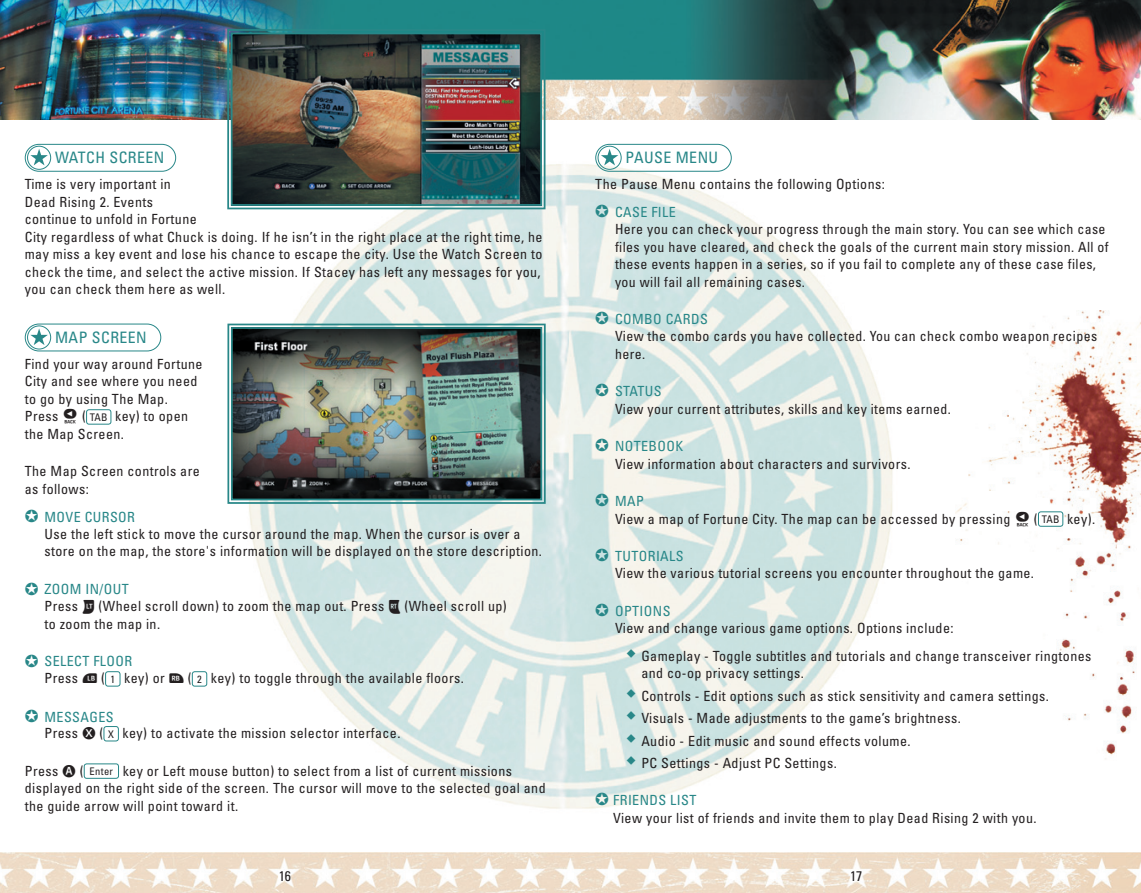
<style>
.page{position:relative;width:1141px;height:893px;background:#fff}
.page>*{position:absolute;margin:0;border:0;box-sizing:border-box;transform-origin:0 0}
.t1{font:condensed 15.75px "Univers";letter-spacing:.03em;color:#288788}
.t2{font:condensed 14px/17.5px "Univers";letter-spacing:.03em;color:#231f20}
.t3{font:condensed 14px/17.5px "Univers";letter-spacing:.03em;color:#288788}
.s1{font-size:10.5px}
.s2{color:#288788}
.s3{color:#231f20}
</style>
<div class="page">
<img style="left:249px;top:148px;width:644px;height:661px">
<img style="left:0;top:853px;width:1141px;height:40px">
<img style="left:0;top:0;width:1141px;height:119px">
<img style="left:956px;top:310px;width:185px;height:449px">
<div style="left:25px;top:144px;width:151px;height:28px;border:1px solid #288788;border-radius:14px"></div>
<svg style="left:30px;top:149px;width:18px;height:16px"></svg>
<div style="left:27px;top:146px;width:24px;height:24px;border:1px solid #288788;border-radius:50%"></div>
<div style="left:25px;top:324px;width:136px;height:27px;border:1px solid #288788;border-radius:14px"></div>
<svg style="left:30px;top:328px;width:18px;height:17px"></svg>
<div style="left:27px;top:325px;width:24px;height:24px;border:1px solid #288788;border-radius:50%"></div>
<div style="left:86px;top:409px;width:25px;height:15px;border:1px solid #288788;border-radius:2px"></div>
<div style="left:105px;top:671px;width:15px;height:15px;border:1px solid #288788;border-radius:2px"></div>
<div style="left:192px;top:671px;width:15px;height:15px;border:1px solid #288788;border-radius:2px"></div>
<div style="left:104px;top:726px;width:15px;height:15px;border:1px solid #288788;border-radius:2px"></div>
<div style="left:84px;top:764px;width:35px;height:14px;border:1px solid #288788;border-radius:2px"></div>
<img style="left:227px;top:323px;width:320px;height:182px">
<div style="left:231px;top:327px;width:311px;height:173px;border:2px solid #288788"></div>
<img style="left:226px;top:28px;width:320px;height:182px">
<div style="left:231px;top:33px;width:311px;height:173px;border:2px solid #288788"></div>
<div style="left:595px;top:144px;width:137px;height:28px;border:1px solid #288788;border-radius:14px"></div>
<svg style="left:601px;top:149px;width:17px;height:16px"></svg>
<div style="left:598px;top:146px;width:24px;height:24px;border:1px solid #288788;border-radius:50%"></div>
<div style="left:1038px;top:512px;width:25px;height:14px;background:#fff;border-radius:2px"></div>
<div style="left:1038px;top:512px;width:25px;height:14px;border:1px solid #288788;border-radius:2px"></div>
<svg style="left:389px;top:600px;width:11px;height:14px"></svg>
<svg style="left:1016px;top:511px;width:13px;height:15px"></svg>
<svg style="left:627px;top:649px;width:8px;height:8px"></svg>
<svg style="left:627px;top:688px;width:8px;height:9px"></svg>
<svg style="left:627px;top:711px;width:8px;height:9px"></svg>
<svg style="left:627px;top:733px;width:8px;height:9px"></svg>
<svg style="left:627px;top:756px;width:8px;height:9px"></svg>
<p class="t1" style="left:55px;top:148px;width:111px">WATCH SCREEN</p>
<p class="t2" style="left:25px;top:175px;width:519px">Time is very important in<br>Dead Rising 2. Events<br>continue to unfold in Fortune<br>City regardless of what Chuck is doing. If he isn’t in the right place at the right time, he may miss a key event and lose his chance to escape the city. Use the Watch Screen to check the time, and select the active mission. If Stacey has left any messages for you, you can check them here as well.</p>
<p class="t1" style="left:55px;top:328px;width:93px">MAP SCREEN</p>
<p class="t2" style="left:25px;top:355px;width:179px">Find your way around Fortune<br>City and see where you need to go by using The Map.<br>Press</p>
<p class="t2" style="left:25px;top:407px;width:165px;text-indent:57px">( <span class="s1">TAB</span> key) to open the Map Screen.</p>
<p class="t2" style="left:25px;top:462px;width:176px">The Map Screen controls are as follows:</p>
<p class="t2" style="left:45px;top:509px;width:477px;line-height:16.1px;text-indent:-20px"><span class="s2">✪ MOVE CURSOR<br></span>Use the left stick to move the cursor around the map. When the cursor is over a</p>
<p class="t2" style="left:45px;top:542px;width:499px">store on the map, the store's information will be displayed on the store description.</p>
<p class="t3" style="left:45px;top:580px;width:86px;text-indent:-20px">✪ ZOOM IN/OUT<br><span class="s3">Press</span></p>
<p class="t2" style="left:99px;top:597px;width:287px">(Wheel scroll down) to zoom the map out. Press</p>
<p class="t2" style="left:404px;top:597px;width:104px">(Wheel scroll up)</p>
<p class="t2" style="left:45px;top:615px;width:117px">to zoom the map in.</p>
<p class="t3" style="left:45px;top:652px;width:89px;text-indent:-20px">✪ SELECT FLOOR<br><span class="s3">Press</span></p>
<p class="t2" style="left:101px;top:669px;width:65px">( <span class="s1">1</span> key) or</p>
<p class="t2" style="left:188px;top:669px;width:278px">( <span class="s1">2</span> key) to toggle through the available floors.</p>
<p class="t3" style="left:45px;top:709px;width:71px;line-height:16.1px;text-indent:-20px">✪ MESSAGES<br><span class="s3">Press</span></p>
<p class="t2" style="left:99px;top:724px;width:303px">( <span class="s1">X</span> key) to activate the mission selector interface.</p>
<p class="t2" style="left:25px;top:762px;width:522px;text-indent:55px">( <span class="s1">Enter</span> key or Left mouse button) to select from a list of current missions displayed on the right side of the screen. The cursor will move to the selected goal and the guide arrow will point toward it.</p>
<p class="t2" style="left:25px;top:762px;width:35px">Press</p>
<p class="t1" style="left:626px;top:148px;width:94px">PAUSE MENU</p>
<p class="t2" style="left:595px;top:170px;width:291px;line-height:27.5px">The Pause Menu contains the following Options: <span class="s2">✪ CASE FILE</span></p>
<p class="t2" style="left:615px;top:220px;width:495px">Here you can check your progress through the main story. You can see which case files you have cleared, and check the goals of the current main story mission. All of these events happen in a series, so if you fail to complete any of these case files, you will fail all remaining cases.</p>
<p class="t2" style="left:615px;top:310px;width:484px;text-indent:-20px"><span class="s2">✪ COMBO CARDS<br></span>View the combo cards you have collected. You can check combo weapon recipes here.</p>
<p class="t2" style="left:615px;top:382px;width:337px;text-indent:-20px"><span class="s2">✪ STATUS<br></span>View your current attributes, skills and key items earned.</p>
<p class="t2" style="left:615px;top:437px;width:297px;text-indent:-20px"><span class="s2">✪ NOTEBOOK<br></span>View information about characters and survivors.</p>
<p class="t2" style="left:615px;top:492px;width:397px;text-indent:-20px"><span class="s2">✪ MAP<br></span>View a map of Fortune City. The map can be accessed by pressing</p>
<p class="t2" style="left:1034px;top:510px;width:63px">( <span class="s1">TAB</span> key).</p>
<p class="t2" style="left:615px;top:547px;width:421px;text-indent:-20px"><span class="s2">✪ TUTORIALS<br></span>View the various tutorial screens you encounter throughout the game.</p>
<p class="t2" style="left:615px;top:602px;width:340px;text-indent:-20px"><span class="s2">✪ OPTIONS<br></span>View and change various game options. Options include:</p>
<p class="t2" style="left:641px;top:647px;width:452px">Gameplay - Toggle subtitles and tutorials and change transceiver ringtones and co-op privacy settings.</p>
<p class="t2" style="left:641px;top:684px;width:409px;line-height:22.4px">Controls - Edit options such as stick sensitivity and camera settings.<br>Visuals - Made adjustments to the game’s brightness.<br>Audio - Edit music and sound effects volume.<br>PC Settings - Adjust PC Settings.</p>
<p class="t2" style="left:613px;top:791px;width:425px;text-indent:-18px"><span class="s2">✪ FRIENDS LIST<br></span>View your list of friends and invite them to play Dead Rising 2 with you.</p>
<p class="t2" style="left:279px;top:867px;width:14px">16</p>
<p class="t2" style="left:850px;top:867px;width:14px">17</p>
</div>
